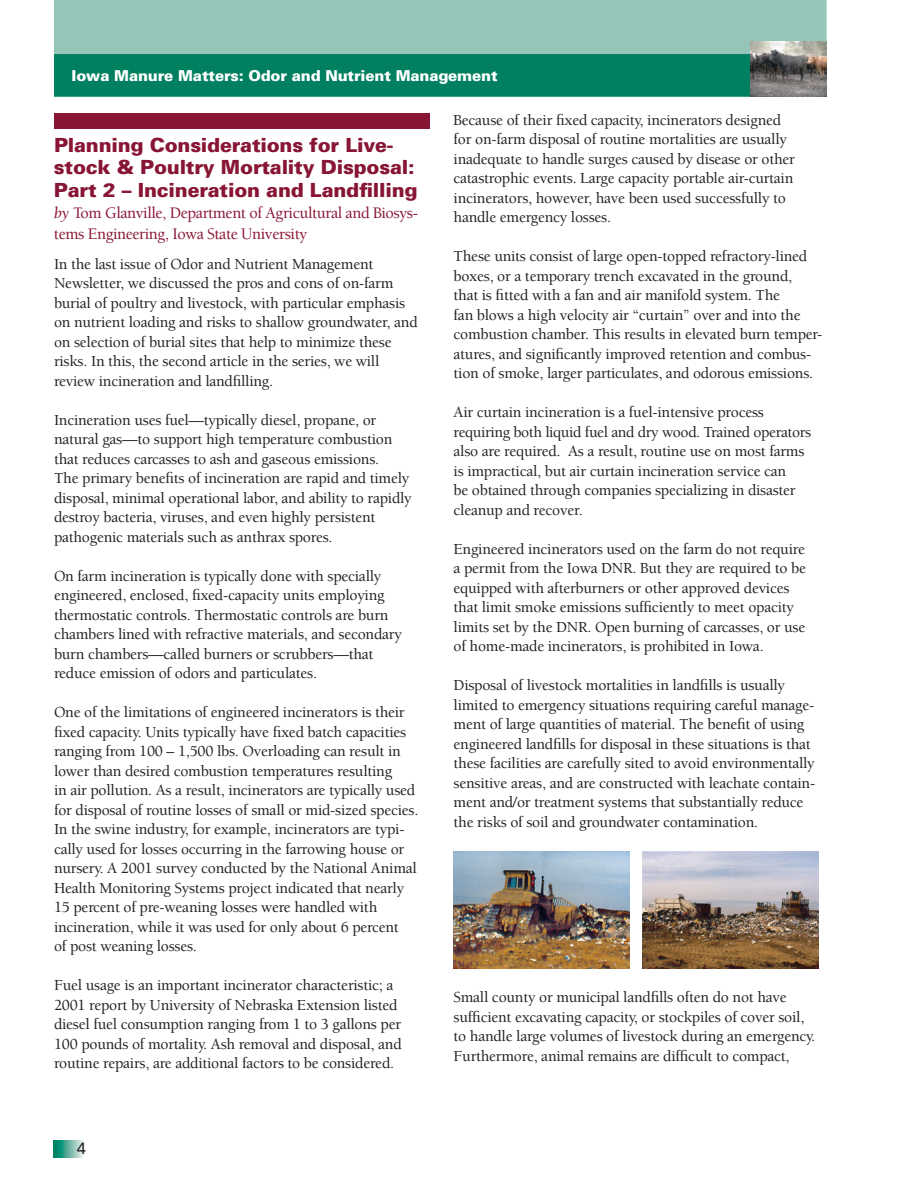
<style>
.page{position:relative;width:918px;height:1188px;background:#fff}
.page>*{position:absolute;margin:0;border:0;box-sizing:border-box;transform-origin:0 0}
.main_heading{font:900 19.5px/22.5px "Univers";letter-spacing:-.01em;color:#881534}
.t1{font:500 16.5px/21px "Berkeley";letter-spacing:-.025em;color:#881534}
.t2{font:16.5px "Univers";color:#231f20}
.body_text{font:500 15.75px/19.5px "Berkeley";letter-spacing:-.015em;color:#231f20}
.t3{font:900 15px "Univers";letter-spacing:-.01em;color:#fff}
.s1{font-weight:400;font-style:italic}
</style>
<div class="page">
<svg style="left:54px;top:1141px;width:29px;height:16px"></svg>
<div style="left:54px;top:0;width:773px;height:54px;background:#95c5b9"></div>
<div style="left:54px;top:54px;width:772px;height:43px;background:#008061;border:2px solid #008061"></div>
<img style="left:751px;top:42px;width:75px;height:55px">
<div style="left:54px;top:113px;width:375px;height:15px;background:#881534"></div>
<img style="left:454px;top:852px;width:176px;height:117px">
<img style="left:642px;top:852px;width:176px;height:117px">
<p class="t3" style="left:72px;top:67px;width:428px">Iowa Manure Matters: Odor and Nutrient Management</p>
<p class="main_heading" style="left:54px;top:134px;width:365px">Planning Considerations for Live&shy;stock &amp; Poultry Mortality Disposal:<br>Part 2 – Incineration and Landfilling</p>
<p class="t1" style="left:54px;top:203px;width:366px"><span class="s1">by</span> Tom Glanville, Department of Agricultural and Biosys&shy;tems Engineering, Iowa State University</p>
<p class="body_text" style="left:54px;top:255px;width:321px">In the last issue of Odor and Nutrient Management</p>
<p class="body_text" style="left:54px;top:274px;width:353px">Newsletter, we discussed the pros and cons of on-farm burial of poultry and livestock, with particular emphasis</p>
<p class="body_text" style="left:54px;top:313px;width:365px">on nutrient loading and risks to shallow groundwater, and on selection of burial sites that help to minimize these risks. In this, the second article in the series, we will</p>
<p class="body_text" style="left:54px;top:372px;width:221px">review incineration and landfilling.</p>
<p class="body_text" style="left:54px;top:411px;width:324px">Incineration uses fuel—typically diesel, propane, or</p>
<p class="body_text" style="left:54px;top:430px;width:340px">natural gas—to support high temperature combustion</p>
<p class="body_text" style="left:54px;top:450px;width:327px">that reduces carcasses to ash and gaseous emissions.</p>
<p class="body_text" style="left:54px;top:469px;width:359px">The primary benefits of incineration are rapid and timely disposal, minimal operational labor, and ability to rapidly destroy bacteria, viruses, and even highly persistent</p>
<p class="body_text" style="left:54px;top:528px;width:280px">pathogenic materials such as anthrax spores.</p>
<p class="body_text" style="left:54px;top:567px;width:329px">On farm incineration is typically done with specially</p>
<p class="body_text" style="left:54px;top:586px;width:332px">engineered, enclosed, fixed-capacity units employing</p>
<p class="body_text" style="left:54px;top:606px;width:349px">thermostatic controls. Thermostatic controls are burn chambers lined with refractive materials, and secondary burn chambers—called burners or scrubbers—that</p>
<p class="body_text" style="left:54px;top:664px;width:265px">reduce emission of odors and particulates.</p>
<p class="body_text" style="left:54px;top:703px;width:354px">One of the limitations of engineered incinerators is their fixed capacity. Units typically have fixed batch capacities ranging from 100 – 1,500 lbs. Overloading can result in lower than desired combustion temperatures resulting</p>
<p class="body_text" style="left:54px;top:781px;width:366px">in air pollution. As a result, incinerators are typically used for disposal of routine losses of small or mid-sized species.<br>In the swine industry, for example, incinerators are typi&shy;cally used for losses occurring in the farrowing house or nursery. A 2001 survey conducted by the National Animal Health Monitoring Systems project indicated that nearly</p>
<p class="body_text" style="left:54px;top:898px;width:325px">15 percent of pre-weaning losses were handled with</p>
<p class="body_text" style="left:54px;top:917px;width:346px">incineration, while it was used for only about 6 percent</p>
<p class="body_text" style="left:54px;top:937px;width:144px">of post weaning losses.</p>
<p class="body_text" style="left:54px;top:976px;width:345px">Fuel usage is an important incinerator characteristic; a<br>2001 report by University of Nebraska Extension listed</p>
<p class="body_text" style="left:54px;top:1015px;width:349px;text-align:justify">diesel fuel consumption ranging from 1 to 3 gallons per 100 pounds of mortality. Ash removal and disposal, and routine repairs, are additional factors to be considered.</p>
<p class="t2" style="left:77px;top:1139px;width:11px">4</p>
<p class="body_text" style="left:454px;top:111px;width:329px">Because of their fixed capacity, incinerators designed</p>
<p class="body_text" style="left:454px;top:130px;width:343px">for on-farm disposal of routine mortalities are usually inadequate to handle surges caused by disease or other catastrophic events. Large capacity portable air-curtain</p>
<p class="body_text" style="left:454px;top:189px;width:334px">incinerators, however, have been used successfully to handle emergency losses.</p>
<p class="body_text" style="left:454px;top:247px;width:355px">These units consist of large open-topped refractory-lined boxes, or a temporary trench excavated in the ground,</p>
<p class="body_text" style="left:454px;top:286px;width:328px">that is fitted with a fan and air manifold system. The</p>
<p class="body_text" style="left:454px;top:306px;width:370px">fan blows a high velocity air “curtain” over and into the combustion chamber. This results in elevated burn temper&shy;atures, and significantly improved retention and combus&shy;tion of smoke, larger particulates, and odorous emissions.</p>
<p class="body_text" style="left:454px;top:403px;width:312px">Air curtain incineration is a fuel-intensive process</p>
<p class="body_text" style="left:454px;top:423px;width:359px">requiring both liquid fuel and dry wood. Trained operators also are required. As a result, routine use on most farms</p>
<p class="body_text" style="left:454px;top:462px;width:344px">is impractical, but air curtain incineration service can be obtained through companies specializing in disaster cleanup and recover.</p>
<p class="body_text" style="left:454px;top:540px;width:354px;text-align:justify">Engineered incinerators used on the farm do not require a permit from the Iowa DNR. But they are required to be equipped with afterburners or other approved devices</p>
<p class="body_text" style="left:454px;top:598px;width:342px">that limit smoke emissions sufficiently to meet opacity</p>
<p class="body_text" style="left:454px;top:618px;width:353px">limits set by the DNR. Open burning of carcasses, or use</p>
<p class="body_text" style="left:454px;top:637px;width:312px">of home-made incinerators, is prohibited in Iowa.</p>
<p class="body_text" style="left:454px;top:676px;width:363px">Disposal of livestock mortalities in landfills is usually limited to emergency situations requiring careful manage&shy;ment of large quantities of material. The benefit of using engineered landfills for disposal in these situations is that these facilities are carefully sited to avoid environmentally sensitive areas, and are constructed with leachate contain&shy;ment and/or treatment systems that substantially reduce the risks of soil and groundwater contamination.</p>
<p class="body_text" style="left:454px;top:988px;width:335px">Small county or municipal landfills often do not have</p>
<p class="body_text" style="left:454px;top:1008px;width:363px">sufficient excavating capacity, or stockpiles of cover soil, to handle large volumes of livestock during an emergency.<br>Furthermore, animal remains are difficult to compact,</p>
</div>
